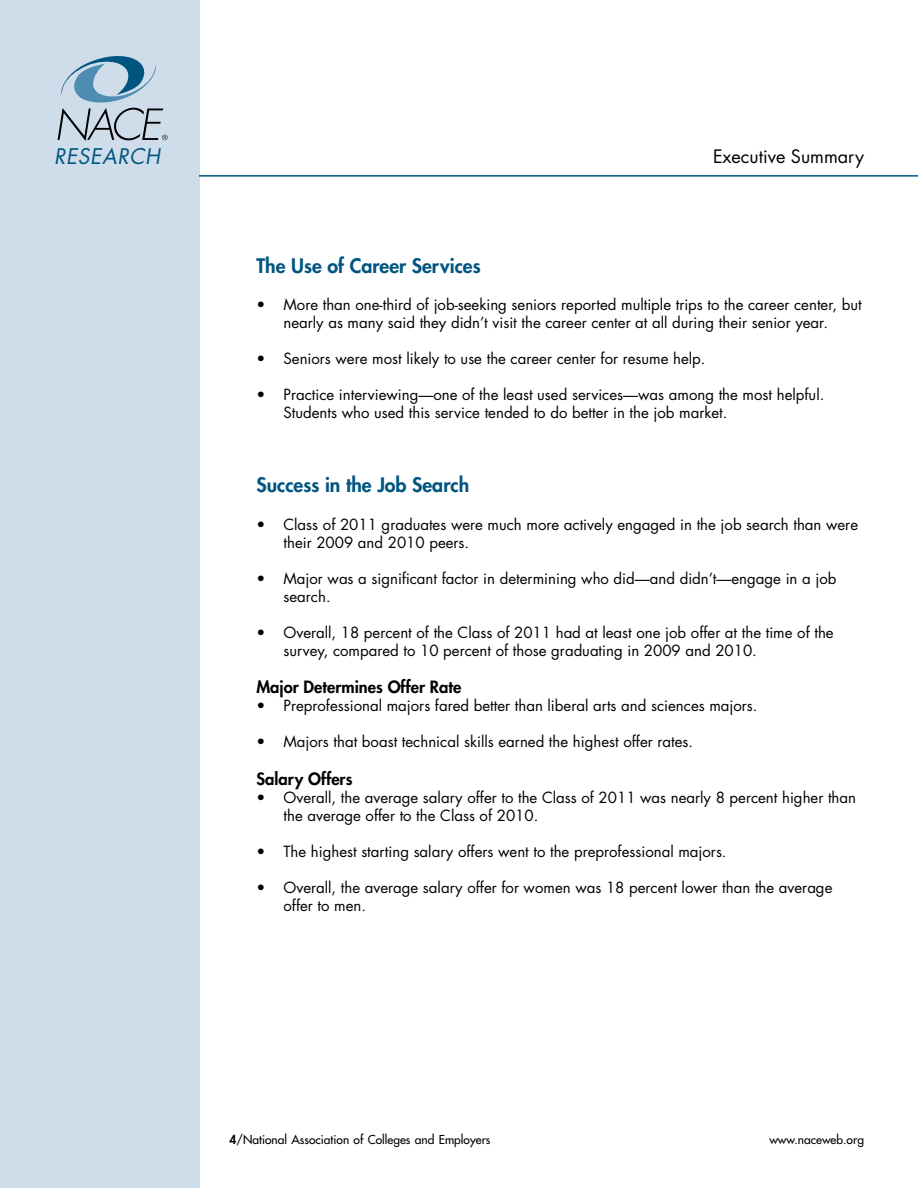
<style>
.page{position:relative;width:918px;height:1188px;background:#fff}
.page>*{position:absolute;margin:0;border:0;box-sizing:border-box;transform-origin:0 0}
.t1{font:italic 21px "Futura";letter-spacing:.03em;color:#005581}
.t2{font:800 19.5px "Futura";color:#005581}
.t3{font:18px "Futura";color:#000}
.t4{font:800 16.5px "Futura";color:#000}
.t5{font:15px/18px "Futura";color:#000}
.t6{font:12px "Futura";color:#000}
.s1{font-weight:800}
</style>
<div class="page">
<hr style="left:57px;top:175px;width:861px;height:2px;background:#005581">
<div style="left:0;top:0;width:198px;height:1188px;background:#cfdce9"></div>
<svg style="left:58px;top:56px;width:110px;height:85px"></svg>
<h1 class="t1" style="left:54px;top:142px;width:108px">RESEARCH</h1>
<p class="t3" style="left:713px;top:144px;width:152px">Executive Summary</p>
<h2 class="t2" style="left:256px;top:252px;width:226px">The Use of Career Services</h2>
<p class="t5" style="left:256px;top:296px;width:607px;text-align:center">• More than one-third of job-seeking seniors reported multiple trips to the career center, but nearly as many said they didn’t visit the career center at all during their senior year.</p>
<p class="t5" style="left:256px;top:350px;width:451px">• Seniors were most likely to use the career center for resume help.</p>
<p class="t5" style="left:284px;top:386px;width:542px;text-indent:-27px">• Practice interviewing—one of the least used services—was among the most helpful.<br>Students who used this service tended to do better in the job market.</p>
<h2 class="t2" style="left:256px;top:472px;width:214px">Success in the Job Search</h2>
<p class="t5" style="left:284px;top:515px;width:576px;text-indent:-27px">• Class of 2011 graduates were much more actively engaged in the job search than were their 2009 and 2010 peers.</p>
<p class="t5" style="left:284px;top:569px;width:554px;text-indent:-27px">• Major was a significant factor in determining who did—and didn’t—engage in a job search.</p>
<p class="t5" style="left:284px;top:623px;width:552px;text-indent:-27px">• Overall, 18 percent of the Class of 2011 had at least one job offer at the time of the survey, compared to 10 percent of those graduating in 2009 and 2010.</p>
<p class="t4" style="left:256px;top:676px;width:206px">Major Determines Offer Rate</p>
<p class="t5" style="left:256px;top:697px;width:503px">• Preprofessional majors fared better than liberal arts and sciences majors.</p>
<p class="t5" style="left:256px;top:733px;width:438px">• Majors that boast technical skills earned the highest offer rates.</p>
<p class="t4" style="left:256px;top:768px;width:97px">Salary Offers</p>
<p class="t5" style="left:284px;top:788px;width:574px;text-indent:-27px">• Overall, the average salary offer to the Class of 2011 was nearly 8 percent higher than the average offer to the Class of 2010.</p>
<p class="t5" style="left:256px;top:842px;width:472px">• The highest starting salary offers went to the preprofessional majors.</p>
<p class="t5" style="left:284px;top:878px;width:550px;text-indent:-27px">• Overall, the average salary offer for women was 18 percent lower than the average offer to men.</p>
<p class="t6" style="left:230px;top:1131px;width:263px"><span class="s1">4</span>/National Association of Colleges and Employers</p>
<p class="t6" style="left:769px;top:1131px;width:96px">www.naceweb.org</p>
</div>
